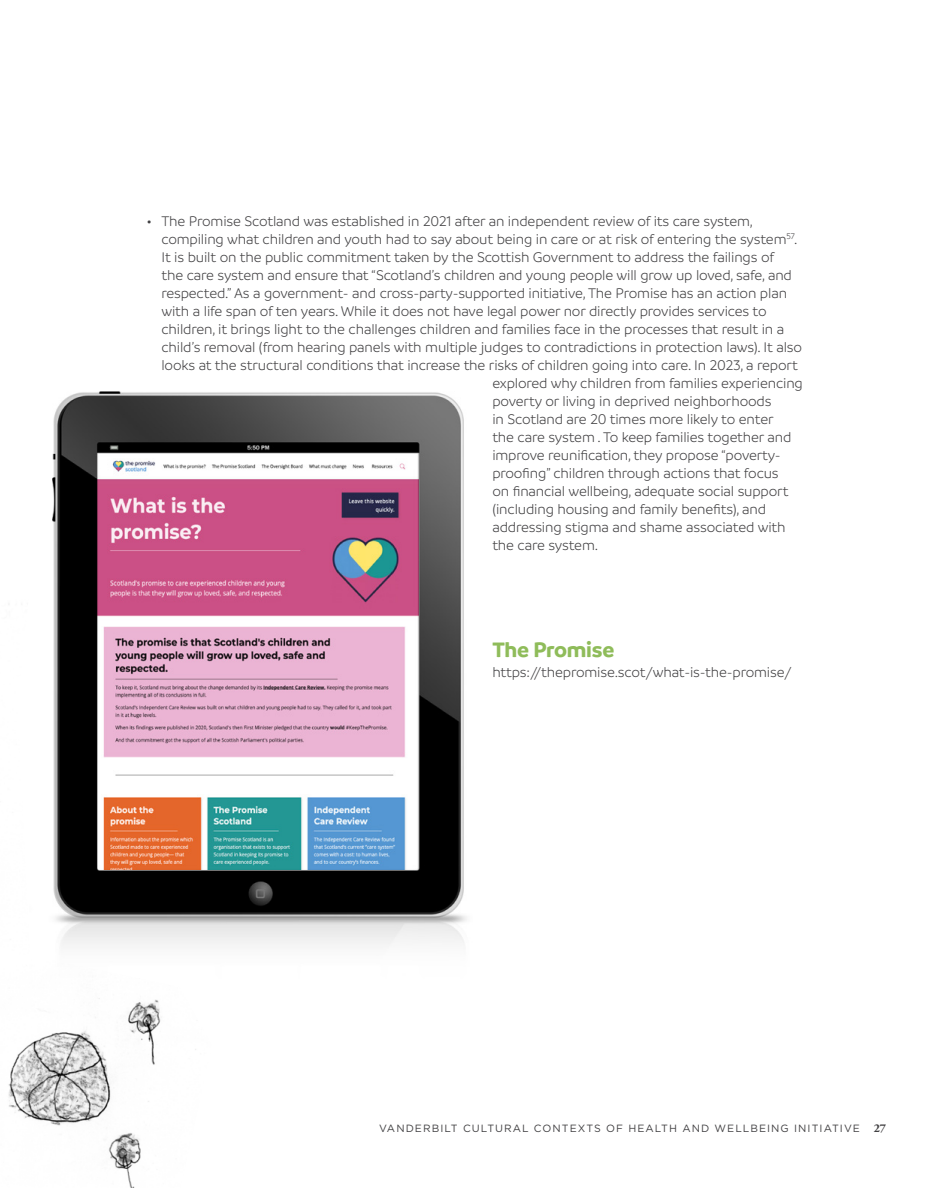
<style>
.page{position:relative;width:951px;height:1188px;background:#fff}
.page>*{position:absolute;margin:0;border:0;box-sizing:border-box;transform-origin:0 0}
.t1{font:700 22.5px "Branding";letter-spacing:-.01em;color:#8fbc5a}
.t2{font:300 15px "Branding";letter-spacing:-.01em;color:#414042}
.t3{font:10.5px "Gotham";letter-spacing:.1em;color:#414042}
.s1{font-family:"Adobe Garamond Pro";font-weight:700;font-size:12px}
</style>
<div class="page">
<img style="left:8px;top:998px;width:188px;height:190px">
<img style="left:52px;top:391px;width:415px;height:555px">
<img style="left:97px;top:454px;width:321px;height:416px">
<p class="t2" style="left:146px;top:214px;width:608px">• The Promise Scotland was established in 2021 after an independent review of its care system,</p>
<p class="t2" style="left:161px;top:232px;width:637px">compiling what children and youth had to say about being in care or at risk of entering the system<sup>57</sup>.</p>
<p class="t2" style="left:161px;top:250px;width:614px">It is built on the public commitment taken by the Scottish Government to address the failings of</p>
<p class="t2" style="left:161px;top:268px;width:632px">the care system and ensure that “Scotland’s children and young people will grow up loved, safe, and</p>
<p class="t2" style="left:161px;top:286px;width:627px">respected.” As a government- and cross-party-supported initiative, The Promise has an action plan</p>
<p class="t2" style="left:161px;top:304px;width:606px">with a life span of ten years. While it does not have legal power nor directly provides services to</p>
<p class="t2" style="left:161px;top:322px;width:624px">children, it brings light to the challenges children and families face in the processes that result in a</p>
<p class="t2" style="left:161px;top:340px;width:642px">child’s removal (from hearing panels with multiple judges to contradictions in protection laws). It also</p>
<p class="t2" style="left:161px;top:358px;width:637px">looks at the structural conditions that increase the risks of children going into care. In 2023, a report</p>
<p class="t2" style="left:492px;top:376px;width:312px">explored why children from families experiencing</p>
<p class="t2" style="left:492px;top:394px;width:280px">poverty or living in deprived neighborhoods</p>
<p class="t2" style="left:492px;top:412px;width:283px">in Scotland are 20 times more likely to enter</p>
<p class="t2" style="left:492px;top:430px;width:300px">the care system . To keep families together and</p>
<p class="t2" style="left:492px;top:448px;width:290px">improve reunification, they propose “poverty-</p>
<p class="t2" style="left:492px;top:466px;width:288px">proofing” children through actions that focus</p>
<p class="t2" style="left:492px;top:484px;width:297px">on financial wellbeing, adequate social support</p>
<p class="t2" style="left:492px;top:502px;width:275px">(including housing and family benefits), and</p>
<p class="t2" style="left:492px;top:520px;width:295px">addressing stigma and shame associated with</p>
<p class="t2" style="left:492px;top:538px;width:107px">the care system.</p>
<h1 class="t1" style="left:492px;top:637px;width:123px">The Promise</h1>
<p class="t2" style="left:492px;top:664px;width:301px">https://thepromise.scot/what-is-the-promise/</p>
<p class="t3" style="left:379px;top:1121px;width:508px">VANDERBILT CULTURAL CONTEXTS OF HEALTH AND WELLBEING INITIATIVE <span class="s1">27</span></p>
</div>
